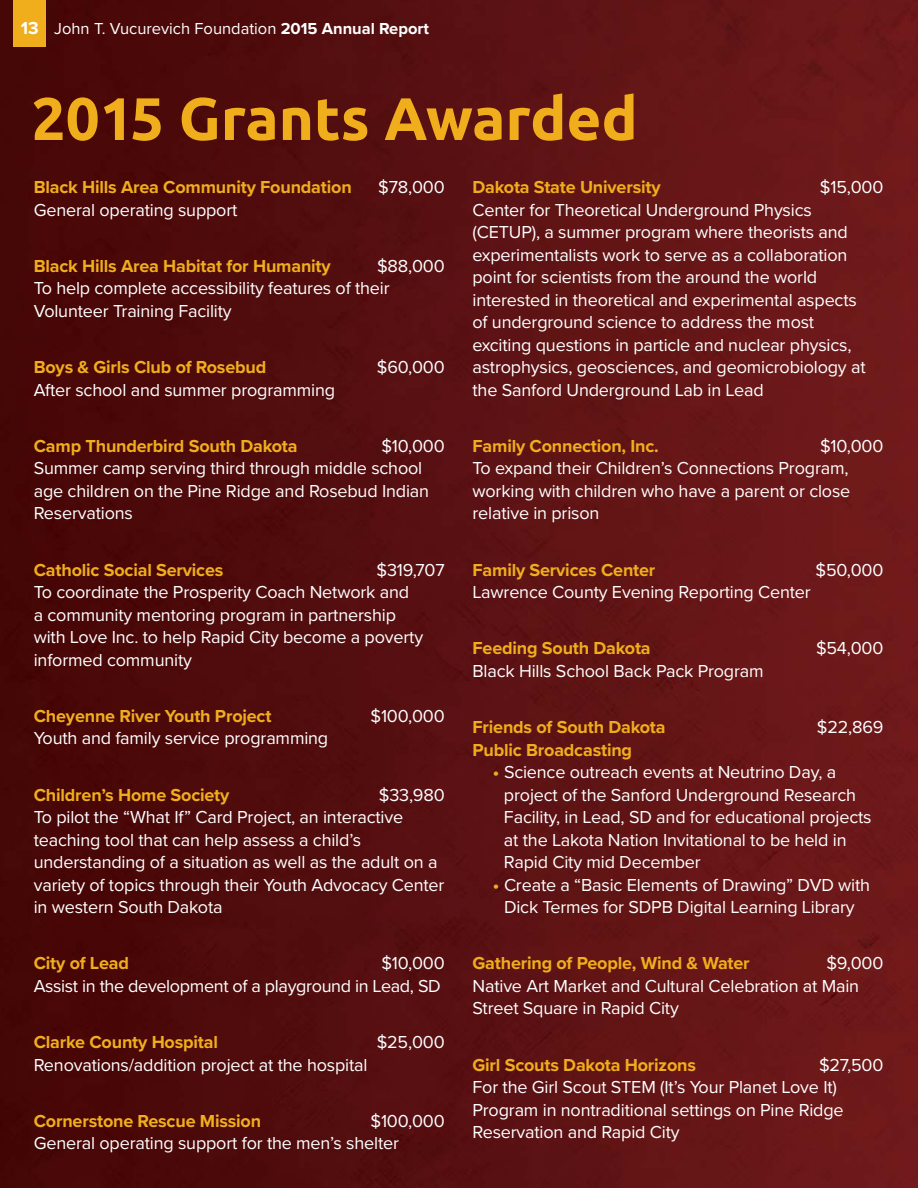
<style>
.page{position:relative;width:918px;height:1188px;background:#fff}
.page>*{position:absolute;margin:0;border:0;box-sizing:border-box;transform-origin:0 0}
.t1{font:700 60px "Ubuntu";color:#f1ae1c}
.t2{font:18px/22.5px "Proxima Nova";letter-spacing:-.01em;color:#fff}
.t3{font:700 18px "Proxima Nova";letter-spacing:-.01em;color:#f1ae1c}
.t4{font:16.5px "Proxima Nova";color:#fff}
.s1{font-weight:700;font-size:18px}
.s2{font-weight:700}
.s3{font-weight:700;color:#f1ae1c}
</style>
<div class="page">
<img style="left:0;top:0;width:918px;height:1188px">
<div style="left:14px;top:0;width:32px;height:46px;background:#f1ae1c"></div>
<p class="t4" style="left:21px;top:22px;width:410px"><span class="s1">13</span> John T. Vucurevich Foundation <span class="s2">2015 Annual Report</span></p>
<h1 class="t1" style="left:32px;top:93px;width:608px">2015 Grants Awarded</h1>
<p class="t3" style="left:34px;top:180px;width:320px">Black Hills Area Community Foundation</p>
<p class="t2" style="left:378px;top:177px;width:68px">$78,000</p>
<p class="t2" style="left:34px;top:199px;width:205px">General operating support</p>
<p class="t2" style="left:34px;top:255px;width:412px;text-indent:343px">$88,000<br>To help complete accessibility features of their<br>Volunteer Training Facility</p>
<p class="t3" style="left:34px;top:258px;width:299px">Black Hills Area Habitat for Humanity</p>
<p class="t3" style="left:34px;top:360px;width:234px">Boys &amp; Girls Club of Rosebud</p>
<p class="t2" style="left:377px;top:357px;width:69px">$60,000</p>
<p class="t2" style="left:34px;top:379px;width:303px">After school and summer programming</p>
<p class="t2" style="left:34px;top:435px;width:412px;text-indent:348px">$10,000<br>Summer camp serving third through middle school age children on the Pine Ridge and Rosebud Indian<br>Reservations</p>
<p class="t3" style="left:34px;top:438px;width:265px">Camp Thunderbird South Dakota</p>
<p class="t2" style="left:34px;top:559px;width:412px;text-indent:343px">$319,707<br>To coordinate the Prosperity Coach Network and<br>a community mentoring program in partnership<br>with Love Inc. to help Rapid City become a poverty informed community</p>
<p class="t3" style="left:34px;top:562px;width:191px">Catholic Social Services</p>
<p class="t3" style="left:34px;top:708px;width:239px">Cheyenne River Youth Project</p>
<p class="t2" style="left:371px;top:705px;width:76px">$100,000</p>
<p class="t2" style="left:34px;top:728px;width:296px">Youth and family service programming</p>
<p class="t2" style="left:34px;top:784px;width:412px;text-indent:345px">$33,980<br>To pilot the “What If” Card Project, an interactive teaching tool that can help assess a child’s understanding of a situation as well as the adult on a variety of topics through their Youth Advocacy Center in western South Dakota</p>
<p class="t3" style="left:34px;top:787px;width:197px">Children’s Home Society</p>
<p class="t2" style="left:34px;top:953px;width:412px;text-align:right">$10,000<br>Assist in the development of a playground in Lead, SD</p>
<p class="t3" style="left:34px;top:956px;width:97px">City of Lead</p>
<p class="t3" style="left:34px;top:1035px;width:186px">Clarke County Hospital</p>
<p class="t2" style="left:377px;top:1032px;width:69px">$25,000</p>
<p class="t2" style="left:34px;top:1054px;width:335px">Renovations/addition project at the hospital</p>
<p class="t2" style="left:34px;top:1110px;width:412px;text-indent:337px">$100,000<br>General operating support for the men’s shelter</p>
<p class="t3" style="left:34px;top:1113px;width:229px">Cornerstone Rescue Mission</p>
<p class="t3" style="left:472px;top:180px;width:190px">Dakota State University</p>
<p class="t2" style="left:820px;top:177px;width:65px">$15,000</p>
<p class="t2" style="left:472px;top:199px;width:395px">Center for Theoretical Underground Physics (CETUP), a summer program where theorists and experimentalists work to serve as a collaboration point for scientists from the around the world interested in theoretical and experimental aspects of underground science to address the most exciting questions in particle and nuclear physics, astrophysics, geosciences, and geomicrobiology at the Sanford Underground Lab in Lead</p>
<p class="t2" style="left:472px;top:435px;width:412px;text-indent:348px">$10,000<br>To expand their Children’s Connections Program, working with children who have a parent or close relative in prison</p>
<p class="t3" style="left:472px;top:438px;width:188px">Family Connection, Inc.</p>
<p class="t3" style="left:472px;top:562px;width:184px">Family Services Center</p>
<p class="t2" style="left:816px;top:559px;width:69px">$50,000</p>
<p class="t2" style="left:473px;top:582px;width:340px">Lawrence County Evening Reporting Center</p>
<p class="t3" style="left:472px;top:641px;width:180px">Feeding South Dakota</p>
<p class="t2" style="left:816px;top:638px;width:69px">$54,000</p>
<p class="t2" style="left:472px;top:660px;width:293px">Black Hills School Back Pack Program</p>
<p class="t3" style="left:472px;top:720px;width:195px">Friends of South Dakota</p>
<p class="t2" style="left:817px;top:717px;width:68px">$22,869</p>
<p class="t3" style="left:472px;top:742px;width:161px">Public Broadcasting</p>
<p class="t2" style="left:504px;top:762px;width:369px;text-indent:-11px"><span class="s3">•</span> Science outreach events at Neutrino Day, a project of the Sanford Underground Research Facility, in Lead, SD and for educational projects at the Lakota Nation Invitational to be held in Rapid City mid December</p>
<p class="t2" style="left:493px;top:874px;width:379px;text-align:center"><span class="s3">•</span> Create a “Basic Elements of Drawing” DVD with<br>Dick Termes for SDPB Digital Learning Library</p>
<p class="t2" style="left:473px;top:953px;width:412px;text-indent:354px">$9,000<br>Native Art Market and Cultural Celebration at Main<br>Street Square in Rapid City</p>
<p class="t3" style="left:472px;top:956px;width:279px">Gathering of People, Wind &amp; Water</p>
<p class="t2" style="left:473px;top:1054px;width:412px;text-indent:346px">$27,500<br>For the Girl Scout STEM (It’s Your Planet Love It)<br>Program in nontraditional settings on Pine Ridge Reservation and Rapid City</p>
<p class="t3" style="left:472px;top:1057px;width:225px">Girl Scouts Dakota Horizons</p>
</div>
